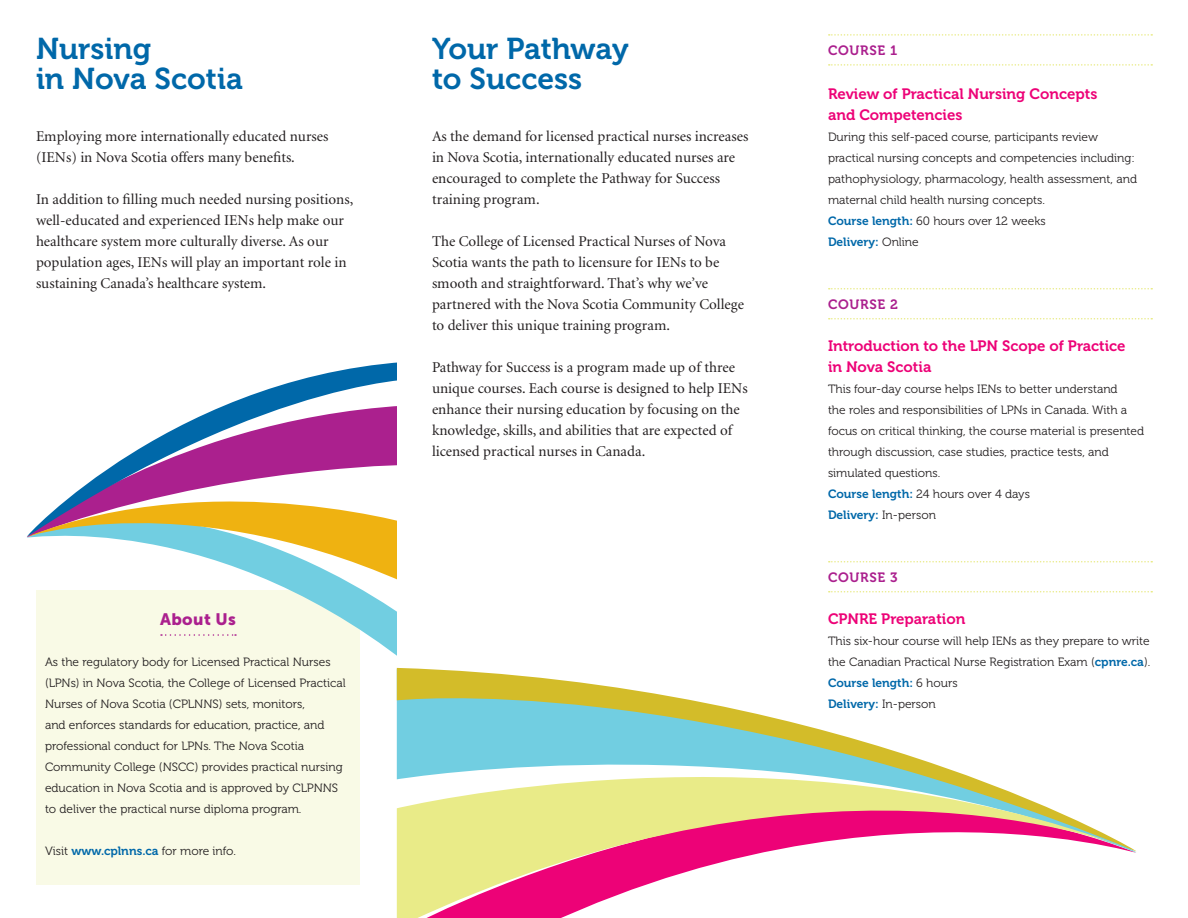
<style>
.page{position:relative;width:1188px;height:918px;background:#fff}
.page>*{position:absolute;margin:0;border:0;box-sizing:border-box;transform-origin:0 0}
.t1{font:30px/30px "Museo 700";color:#0068a9}
.t2{font:16.5px "Museo Sans 900";letter-spacing:.025em;color:#ab208e}
.t3{font:15px/21px "Minion";color:#231f20}
.t4{font:15px/21px "Museo 700";color:#ed0277}
.t5{font:13.5px "Museo 700";letter-spacing:.05em;color:#ab208e}
.t6{font:12px/21px "Museo 300";color:#231f20}
.t7{font:12px/21px "Museo 700";color:#0068a9}
.s1{font-family:"Museo 700";color:#0068a9}
.s2{font-family:"Museo 300";color:#231f20}
</style>
<div class="page">
<svg style="left:397px;top:857px;width:346px;height:61px"></svg>
<svg style="left:397px;top:668px;width:739px;height:189px"></svg>
<svg style="left:829px;top:34px;width:323px;height:2px"></svg>
<svg style="left:829px;top:64px;width:323px;height:2px"></svg>
<svg style="left:829px;top:288px;width:323px;height:2px"></svg>
<svg style="left:829px;top:318px;width:323px;height:2px"></svg>
<svg style="left:829px;top:561px;width:323px;height:1px"></svg>
<svg style="left:829px;top:591px;width:323px;height:1px"></svg>
<div style="left:36px;top:590px;width:324px;height:295px;background:#f9fae6"></div>
<svg style="left:160px;top:593px;width:237px;height:87px"></svg>
<svg style="left:133px;top:541px;width:264px;height:52px"></svg>
<svg style="left:27px;top:362px;width:370px;height:179px"></svg>
<h1 class="t1" style="left:36px;top:34px;width:208px">Nursing<br>in Nova Scotia</h1>
<p class="t3" style="left:36px;top:126px;width:294px">Employing more internationally educated nurses (IENs) in Nova Scotia offers many benefits.</p>
<p class="t3" style="left:36px;top:189px;width:319px">In addition to filling much needed nursing positions, well-educated and experienced IENs help make our healthcare system more culturally diverse. As our population ages, IENs will play an important role in sustaining Canada’s healthcare system.</p>
<h2 class="t2" style="left:160px;top:610px;width:77px">About Us</h2>
<p class="t6" style="left:45px;top:652px;width:302px">As the regulatory body for Licensed Practical Nurses (LPNs) in Nova Scotia, the College of Licensed Practical Nurses of Nova Scotia (CPLNNS) sets, monitors,<br>and enforces standards for education, practice, and professional conduct for LPNs. The Nova Scotia Community College (NSCC) provides practical nursing education in Nova Scotia and is approved by CLPNNS to deliver the practical nurse diploma program.</p>
<p class="t6" style="left:45px;top:841px;width:193px">Visit <span class="s1">www.cplnns.ca</span> for more info.</p>
<h1 class="t1" style="left:432px;top:34px;width:198px">Your Pathway to Success</h1>
<p class="t3" style="left:432px;top:126px;width:318px">As the demand for licensed practical nurses increases in Nova Scotia, internationally educated nurses are encouraged to complete the Pathway for Success training program.</p>
<p class="t3" style="left:432px;top:231px;width:314px">The College of Licensed Practical Nurses of Nova Scotia wants the path to licensure for IENs to be smooth and straightforward. That’s why we’ve partnered with the Nova Scotia Community College to deliver this unique training program.</p>
<p class="t3" style="left:432px;top:357px;width:317px">Pathway for Success is a program made up of three unique courses. Each course is designed to help IENs enhance their nursing education by focusing on the knowledge, skills, and abilities that are expected of licensed practical nurses in Canada.</p>
<p class="t5" style="left:828px;top:43px;width:71px">COURSE 1</p>
<p class="t4" style="left:828px;top:84px;width:271px">Review of Practical Nursing Concepts and Competencies</p>
<p class="t6" style="left:828px;top:127px;width:311px">During this self-paced course, participants review practical nursing concepts and competencies including: pathophysiology, pharmacology, health assessment, and maternal child health nursing concepts.<br><span class="s1">Course length:</span> 60 hours over 12 weeks</p>
<p class="t7" style="left:828px;top:232px;width:92px">Delivery: <span class="s2">Online</span></p>
<p class="t5" style="left:828px;top:297px;width:72px">COURSE 2</p>
<p class="t4" style="left:828px;top:336px;width:299px">Introduction to the LPN Scope of Practice in Nova Scotia</p>
<p class="t6" style="left:828px;top:379px;width:318px">This four-day course helps IENs to better understand<br>the roles and responsibilities of LPNs in Canada. With a focus on critical thinking, the course material is presented through discussion, case studies, practice tests, and simulated questions.<br><span class="s1">Course length:</span> 24 hours over 4 days</p>
<p class="t7" style="left:828px;top:505px;width:109px">Delivery: <span class="s2">In-person</span></p>
<p class="t5" style="left:828px;top:570px;width:71px">COURSE 3</p>
<p class="t4" style="left:828px;top:609px;width:139px">CPNRE Preparation</p>
<p class="t6" style="left:828px;top:631px;width:324px">This six-hour course will help IENs as they prepare to write the Canadian Practical Nurse Registration Exam (<span class="s1">cpnre.ca</span>).</p>
<p class="t7" style="left:828px;top:673px;width:131px">Course length: <span class="s2">6 hours<br></span>Delivery: <span class="s2">In-person</span></p>
</div>
